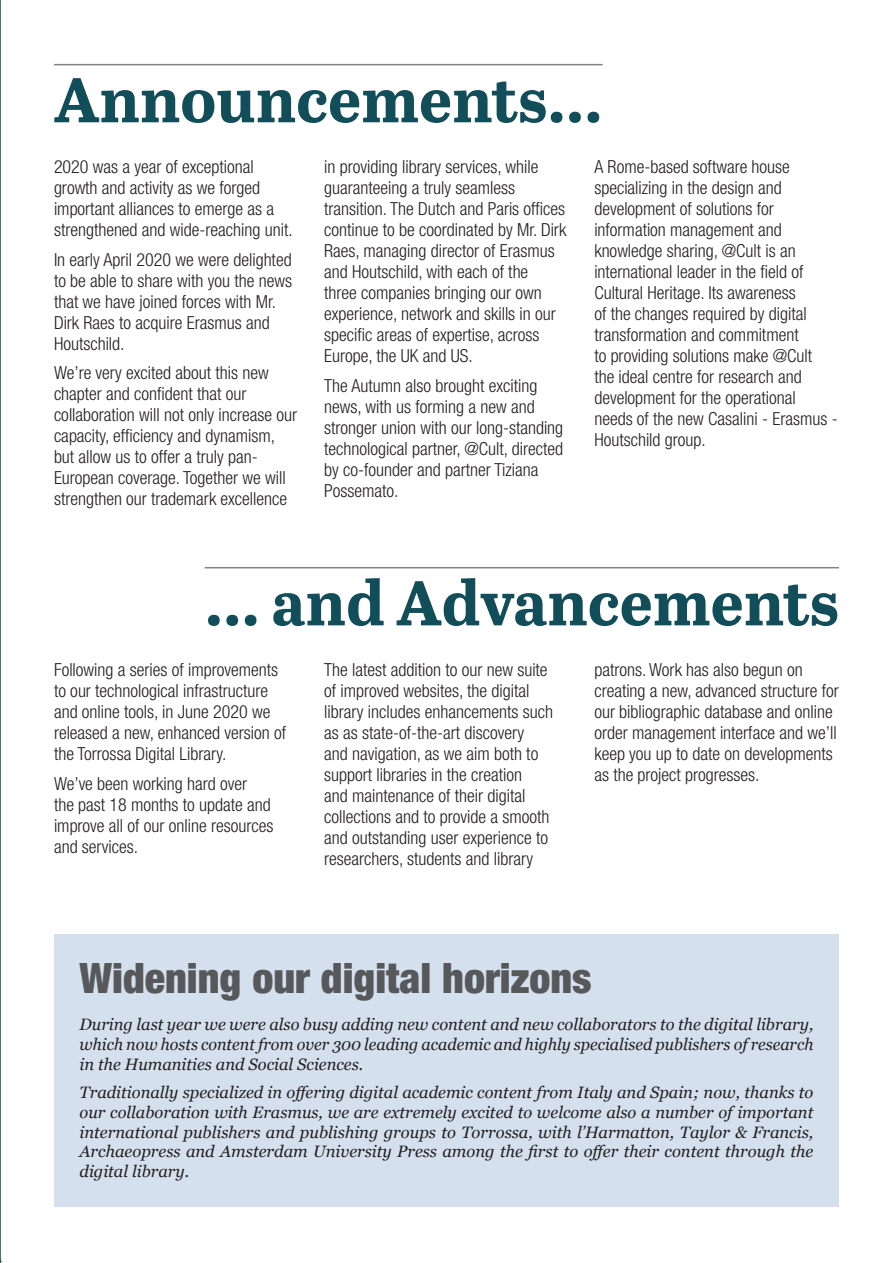
<style>
.page{position:relative;width:893px;height:1263px;background:#fff}
.page>*{position:absolute;margin:0;border:0;box-sizing:border-box;transform-origin:0 0}
.t1{font:700 63px "Abril Text";color:#124e59}
.t2{font:900 condensed 42px "Helvetica Neue LT Std";color:#57585a}
.t3{font:300 condensed 18px/21px "Helvetica Neue LT Std";color:#231f20}
.t4{font:italic 16.5px/19.8px "Georgia";color:#231f20;text-align:justify}
</style>
<div class="page">
<svg style="left:0;top:0;width:2px;height:1263px"></svg>
<hr style="left:205px;top:567px;width:634px;height:1px;background:#808285">
<hr style="left:54px;top:64px;width:549px;height:1px;background:#808285">
<div style="left:54px;top:934px;width:785px;height:272px;background:#d5e0ee"></div>
<h1 class="t1" style="left:54px;top:53px;width:550px">Announcements...</h1>
<p class="t3" style="left:54px;top:156px;width:240px">2020 was a year of exceptional growth and activity as we forged important alliances to emerge as a strengthened and wide-reaching unit.</p>
<p class="t3" style="left:54px;top:249px;width:240px">In early April 2020 we were delighted to be able to share with you the news that we have joined forces with Mr.<br>Dirk Raes to acquire Erasmus and<br>Houtschild.</p>
<p class="t3" style="left:54px;top:362px;width:245px">We’re very excited about this new chapter and confident that our collaboration will not only increase our capacity, efficiency and dynamism, but allow us to offer a truly pan-European coverage. Together we will strengthen our trademark excellence</p>
<p class="t3" style="left:594px;top:156px;width:245px">A Rome-based software house specializing in the design and development of solutions for information management and knowledge sharing, @Cult is an international leader in the field of<br>Cultural Heritage. Its awareness<br>of the changes required by digital transformation and commitment<br>to providing solutions make @Cult<br>the ideal centre for research and development for the operational needs of the new Casalini - Erasmus -<br>Houtschild group.</p>
<p class="t3" style="left:324px;top:156px;width:244px">in providing library services, while guaranteeing a truly seamless transition. The Dutch and Paris offices continue to be coordinated by Mr. Dirk Raes, managing director of Erasmus and Houtschild, with each of the<br>three companies bringing our own experience, network and skills in our specific areas of expertise, across Europe, the UK and US.</p>
<p class="t3" style="left:324px;top:375px;width:241px">The Autumn also brought exciting news, with us forming a new and stronger union with our long-standing technological partner, @Cult, directed by co-founder and partner Tiziana<br>Possemato.</p>
<h1 class="t1" style="left:205px;top:556px;width:636px">... and Advancements</h1>
<p class="t3" style="left:54px;top:659px;width:234px">Following a series of improvements to our technological infrastructure and online tools, in June 2020 we released a new, enhanced version of the Torrossa Digital Library.</p>
<p class="t3" style="left:54px;top:773px;width:221px">We’ve been working hard over<br>the past 18 months to update and improve all of our online resources and services.</p>
<p class="t3" style="left:324px;top:659px;width:230px">The latest addition to our new suite of improved websites, the digital library includes enhancements such as as state-of-the-art discovery<br>and navigation, as we aim both to support libraries in the creation<br>and maintenance of their digital collections and to provide a smooth and outstanding user experience to researchers, students and library</p>
<p class="t3" style="left:594px;top:659px;width:246px">patrons. Work has also begun on creating a new, advanced structure for our bibliographic database and online order management interface and we’ll keep you up to date on developments as the project progresses.</p>
<h2 class="t2" style="left:80px;top:952px;width:514px">Widening our digital horizons</h2>
<p class="t4" style="left:80px;top:1015px;width:735px">During last year we were also busy adding new content and new collaborators to the digital library, which now hosts content from over 300 leading academic and highly specialised publishers of research in the Humanities and Social Sciences.</p>
<p class="t4" style="left:80px;top:1082px;width:735px">Traditionally specialized in offering digital academic content from Italy and Spain; now, thanks to our collaboration with Erasmus, we are extremely excited to welcome also a number of important international publishers and publishing groups to Torrossa, with l’Harmatton, Taylor &amp; Francis, Archaeopress and Amsterdam University Press among the first to offer their content through the digital library.</p>
</div>
